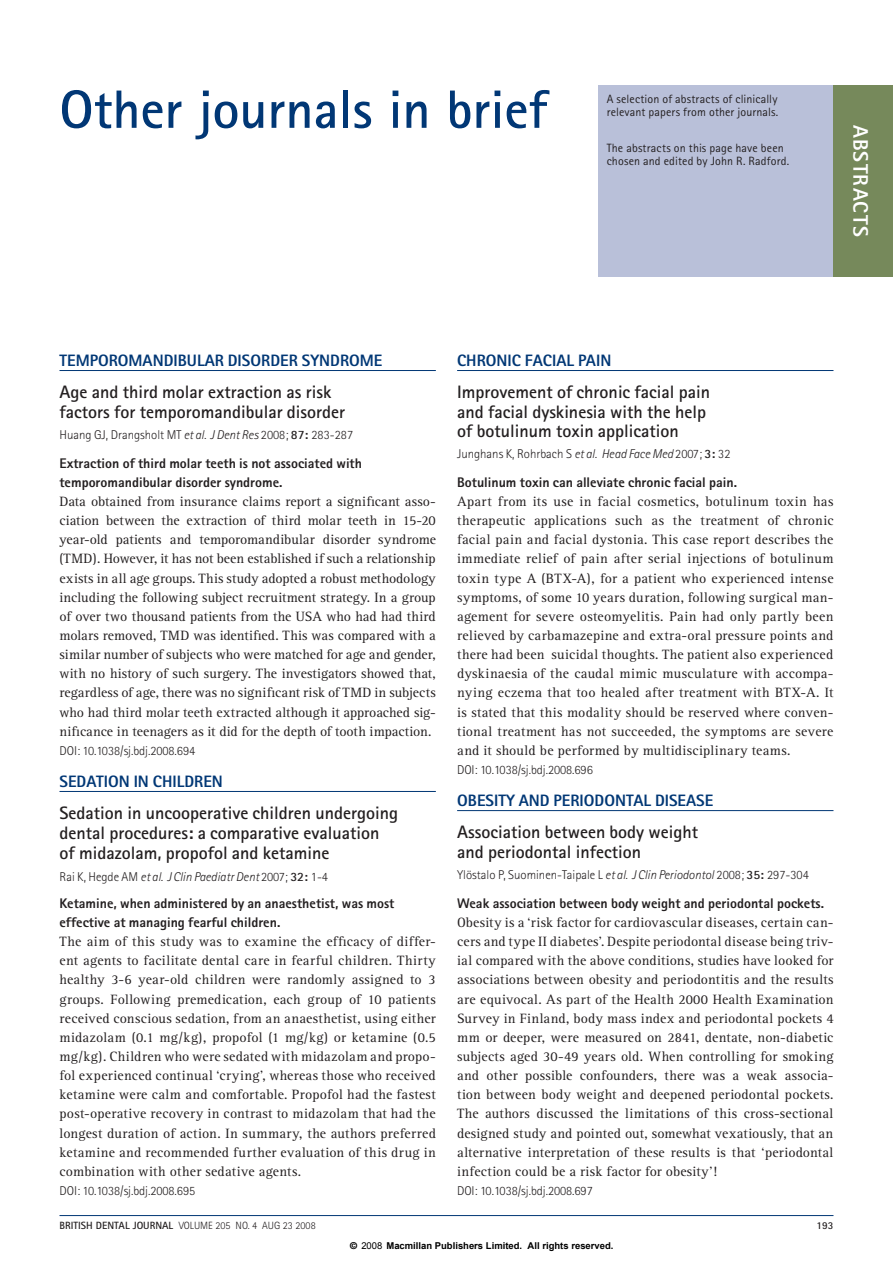
<style>
.page{position:relative;width:893px;height:1263px;background:#fff}
.page>*{position:absolute;margin:0;border:0;box-sizing:border-box;transform-origin:0 0}
.t1{font:700 54px "Rotis Sans Serif";color:#013775}
.t2{font:800 21px "Rotis Sans Serif";letter-spacing:.06em;color:#fff}
.t3{font:700 18px/19.5px "Rotis Sans Serif";color:#231f20}
.t4{font:800 16.5px "Rotis Sans Serif";color:#013775}
.t5{font:13.95px/19.2px "Rotis Serif";letter-spacing:.01em;color:#231f20;text-align:justify}
.t6{font:800 13.95px/19.2px "Rotis Sans Serif";color:#231f20}
.t7{font:300 12.75px "Rotis Sans Serif";color:#231f20}
.t8{font:italic 300 12.75px "Rotis Sans Serif";color:#231f20}
.t9{font:12px/13.5px "Rotis Sans Serif";letter-spacing:.01em;color:#231f20}
.t10{font:300 10.5px "Rotis Sans Serif";color:#231f20}
.t11{font:700 10.5px "Rotis Sans Serif";color:#231f20}
.t12{font:700 9.45px "Arial";color:#000}
.s1{font-style:italic}
.s2{font-weight:700}
.s3{font-style:normal}
.s4{font-weight:700;font-style:normal}
.s5{font-family:"Helvetica"}
.s6{font-weight:400}
</style>
<div class="page">
<hr style="left:59px;top:370px;width:377px;height:1px;background:#013775">
<hr style="left:457px;top:810px;width:376px;height:1px;background:#013775">
<hr style="left:457px;top:370px;width:376px;height:1px;background:#013775">
<hr style="left:59px;top:791px;width:377px;height:1px;background:#013775">
<hr style="left:59px;top:1215px;width:774px;height:1px;background:#013775">
<div style="left:598px;top:85px;width:295px;height:191px;background:#b9c0d9"></div>
<div style="left:833px;top:85px;width:60px;height:191px;background:#76895b"></div>
<h1 class="t1" style="left:59px;top:91px;width:489px">Other journals in brief</h1>
<p class="t9" style="left:607px;top:93px;width:173px">A selection of abstracts of clinically relevant papers from other journals.</p>
<p class="t9" style="left:607px;top:142px;width:184px">The abstracts on this page have been chosen and edited by John R. Radford.</p>
<p class="t2" style="left:868px;top:125px;width:114px;rotate:90deg">ABSTRACTS</p>
<h4 class="t4" style="left:59px;top:355px;width:324px">TEMPOROMANDIBULAR DISORDER SYNDROME</h4>
<p class="t3" style="left:59px;top:384px;width:287px">Age and third molar extraction as risk factors for temporomandibular disorder</p>
<p class="t7" style="left:59px;top:430px;width:295px">Huang GJ, Drangsholt MT <span class="s1">et al. J Dent Res</span> 2008; <span class="s2">87:</span> 283-287</p>
<p class="t6" style="left:59px;top:455px;width:304px">Extraction of third molar teeth is not associated with temporomandibular disorder syndrome.</p>
<p class="t5" style="left:59px;top:493px;width:378px">Data obtained from insurance claims report a significant asso&shy;ciation between the extraction of third molar teeth in 15-20 year-old patients and temporomandibular disorder syndrome (TMD). However, it has not been established if such a relationship exists in all age groups. This study adopted a robust methodology including the following subject recruitment strategy. In a group of over two thousand patients from the USA who had had third molars removed, TMD was identified. This was compared with a similar number of subjects who were matched for age and gender, with no history of such surgery. The investigators showed that, regardless of age, there was no significant risk of TMD in subjects who had third molar teeth extracted although it approached sig&shy;nificance in teenagers as it did for the depth of tooth impaction.</p>
<p class="t7" style="left:59px;top:746px;width:137px">DOI: 10.1038/sj.bdj.2008.694</p>
<h4 class="t4" style="left:59px;top:775px;width:165px">SEDATION IN CHILDREN</h4>
<p class="t3" style="left:59px;top:805px;width:340px">Sedation in uncooperative children undergoing dental procedures: a comparative evaluation of midazolam, propofol and ketamine</p>
<p class="t8" style="left:59px;top:872px;width:270px"><span class="s3">Rai K, Hegde AM</span> et al. J Clin Paediatr Dent <span class="s3">2007;</span> <span class="s4">32:</span> <span class="s3">1-4</span></p>
<p class="t6" style="left:59px;top:895px;width:336px">Ketamine, when administered by an anaesthetist, was most effective at managing fearful children.</p>
<p class="t5" style="left:59px;top:933px;width:378px">The aim of this study was to examine the efficacy of differ&shy;ent agents to facilitate dental care in fearful children. Thirty healthy 3-6 year-old children were randomly assigned to 3 groups. Following premedication, each group of 10 patients received conscious sedation, from an anaesthetist, using either midazolam (0.1 mg/kg), propofol (1 mg/kg) or ketamine (0.5 mg/kg). Children who were sedated with midazolam and propo&shy;fol experienced continual ‘crying’, whereas those who received ketamine were calm and comfortable. Propofol had the fastest post-operative recovery in contrast to midazolam that had the longest duration of action. In summary, the authors preferred ketamine and recommended further evaluation of this drug in combination with other sedative agents.</p>
<p class="t7" style="left:59px;top:1186px;width:137px">DOI: 10.1038/sj.bdj.2008.695</p>
<h4 class="t4" style="left:457px;top:355px;width:156px">CHRONIC FACIAL PAIN</h4>
<p class="t3" style="left:457px;top:384px;width:255px">Improvement of chronic facial pain and facial dyskinesia with the help of botulinum toxin application</p>
<p class="t7" style="left:457px;top:450px;width:275px">Junghans K, Rohrbach S <span class="s1">et al. Head Face Med</span> 2007; <span class="s2">3:</span> 32</p>
<h5 class="t6" style="left:457px;top:474px;width:281px">Botulinum toxin can alleviate chronic facial pain.</h5>
<p class="t5" style="left:457px;top:493px;width:378px">Apart from its use in facial cosmetics, botulinum toxin has therapeutic applications such as the treatment of chronic facial pain and facial dystonia. This case report describes the immediate relief of pain after serial injections of botulinum toxin type A (BTX-A), for a patient who experienced intense symptoms, of some 10 years duration, following surgical man&shy;agement for severe osteomyelitis. Pain had only partly been relieved by carbamazepine and extra-oral pressure points and there had been suicidal thoughts. The patient also experienced dyskinaesia of the caudal mimic musculature with accompa&shy;nying eczema that too healed after treatment with BTX-A. It is stated that this modality should be reserved where conven&shy;tional treatment has not succeeded, the symptoms are severe and it should be performed by multidisciplinary teams.</p>
<p class="t7" style="left:457px;top:765px;width:137px">DOI: 10.1038/sj.bdj.2008.696</p>
<h4 class="t4" style="left:457px;top:795px;width:258px">OBESITY AND PERIODONTAL DISEASE</h4>
<p class="t3" style="left:457px;top:824px;width:243px">Association between body weight and periodontal infection</p>
<p class="t7" style="left:457px;top:870px;width:353px">Ylöstalo P, Suominen-Taipale L <span class="s1">et al. J Clin Periodontol</span> 2008; <span class="s2">35:</span> 297-304</p>
<h5 class="t6" style="left:457px;top:895px;width:368px">Weak association between body weight and periodontal pockets.</h5>
<p class="t5" style="left:457px;top:914px;width:378px">Obesity is a ‘risk factor for cardiovascular diseases, certain can&shy;cers and type II diabetes’. Despite periodontal disease being triv&shy;ial compared with the above conditions, studies have looked for associations between obesity and periodontitis and the results are equivocal. As part of the Health 2000 Health Examination Survey in Finland, body mass index and periodontal pockets 4 mm or deeper, were measured on 2841, dentate, non-diabetic subjects aged 30-49 years old. When controlling for smoking and other possible confounders, there was a weak associa&shy;tion between body weight and deepened periodontal pockets.<br>The authors discussed the limitations of this cross-sectional designed study and pointed out, somewhat vexatiously, that an alternative interpretation of these results is that ‘periodontal infection could be a risk factor for obesity’!</p>
<p class="t7" style="left:457px;top:1186px;width:137px">DOI: 10.1038/sj.bdj.2008.697</p>
<p class="t10" style="left:59px;top:1221px;width:258px"><span class="s2">BRITISH DENTAL JOURNAL</span> VOLUME 205 NO. 4 AUG 23 2008</p>
<p class="t11" style="left:816px;top:1221px;width:18px">193</p>
<p class="t12" style="left:350px;top:1240px;width:265px"><span class="s5">©</span> <span class="s6">2008</span> Macmillan Publishers Limited. All rights reserved.</p>
</div>
